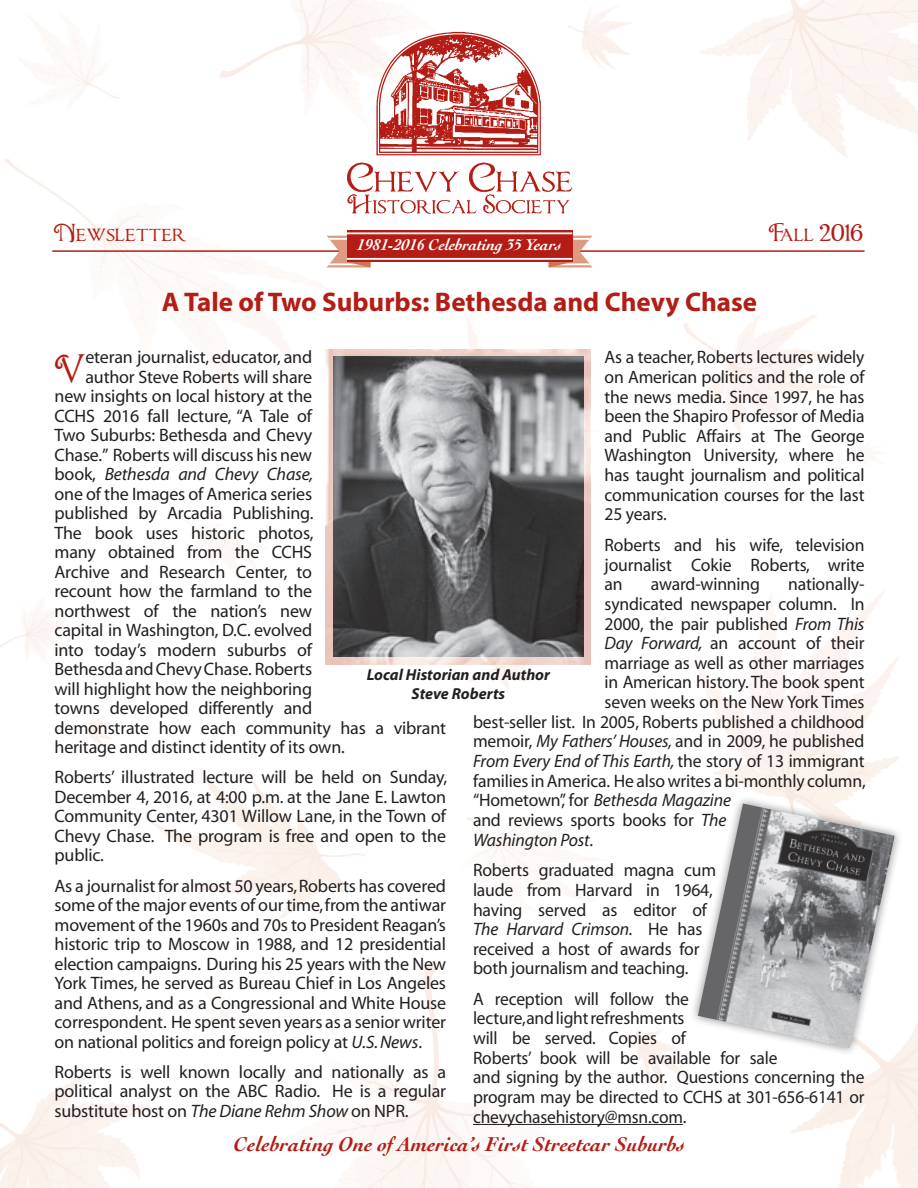
<style>
.page{position:relative;width:918px;height:1188px;background:#fff}
.page>*{position:absolute;margin:0;border:0;box-sizing:border-box;transform-origin:0 0}
.t1{font:34.35px "Chocolate Box";color:#b41d15;scale:.95 1}
.t2{font:700 27px "Myriad Pro";color:#b41d15}
.t3{font:italic 700 21px "Cochin";color:#b41d15}
.t4{font:21px "Chocolate Box";color:#b41d15}
.t5{font:18px/19.6px "Myriad";letter-spacing:-.01em;color:#231f20;text-align:justify}
.t6{font:italic 18px "Myriad";letter-spacing:-.01em;color:#231f20}
.t7{font:italic 700 16.35px "Cochin";letter-spacing:-.02em;color:#fff}
.t8{font:italic 700 15.9px/19px "Myriad Pro";color:#231f20;text-align:center}
.t9{font:15px "Myriad";color:#231f20}
.s1{font-style:normal}
.s2{font-style:italic}
</style>
<div class="page">
<img style="left:0;top:0;width:918px;height:1188px">
<img style="left:345px;top:27px;width:229px;height:196px">
<hr style="left:52px;top:250px;width:813px;height:2px;background:#b41d15">
<hr style="left:473px;top:1124px;width:210px;height:1px;background:#231f20">
<svg style="left:327px;top:236px;width:266px;height:32px"></svg>
<div style="left:347px;top:230px;width:225px;height:32px;background:#b41d15"></div>
<hr style="left:347px;top:258px;width:225px;height:2px;background:#fff">
<hr style="left:347px;top:232px;width:225px;height:2px;background:#fff">
<img style="left:326px;top:350px;width:264px;height:315px">
<img style="left:333px;top:357px;width:251px;height:299px">
<div style="left:690px;top:795px;width:213px;height:262px;background:#231f20;opacity:.5"></div>
<img style="left:698px;top:804px;width:197px;height:244px">
<p class="t4" style="left:55px;top:223px;width:134px">Newsletter</p>
<p class="t4" style="left:768px;top:223px;width:96px">Fall 2016</p>
<p class="t7" style="left:357px;top:234px;width:206px">1981-2016 Celebrating 35 Years</p>
<h2 class="t2" style="left:162px;top:285px;width:597px">A Tale of Two Suburbs: Bethesda and Chevy Chase</h2>
<h1 class="t1" style="left:55px;top:353px;width:34px">V</h1>
<p class="t5" style="left:85px;top:348px;width:228px">eteran journalist, educator, and</p>
<p class="t5" style="left:605px;top:348px;width:261px">As a teacher, Roberts lectures widely on American politics and the role of the news media. Since 1997, he has been the Shapiro Professor of Media and Public Affairs at The George Washington University, where he has taught journalism and political communication courses for the last 25 years.</p>
<p class="t5" style="left:605px;top:536px;width:261px">Roberts and his wife, television journalist Cokie Roberts, write an</p>
<p class="t5" style="left:85px;top:368px;width:228px">author Steve Roberts will share</p>
<p class="t5" style="left:55px;top:387px;width:259px">new insights on local history at the</p>
<p class="t5" style="left:55px;top:407px;width:259px">CCHS 2016 fall lecture, “A Tale of</p>
<p class="t5" style="left:55px;top:426px;width:259px">Two Suburbs: Bethesda and Chevy</p>
<p class="t5" style="left:55px;top:446px;width:259px">Chase.” Roberts will discuss his new</p>
<p class="t6" style="left:55px;top:465px;width:260px"><span class="s1">book,</span> Bethesda and Chevy Chase,</p>
<p class="t5" style="left:55px;top:485px;width:259px">one of the Images of America series</p>
<p class="t5" style="left:55px;top:504px;width:260px">published by Arcadia Publishing.</p>
<p class="t5" style="left:55px;top:524px;width:260px">The book uses historic photos,</p>
<p class="t5" style="left:55px;top:543px;width:259px">many obtained from the CCHS</p>
<p class="t5" style="left:55px;top:563px;width:259px">Archive and Research Center, to</p>
<p class="t5" style="left:55px;top:582px;width:259px">recount how the farmland to the</p>
<p class="t5" style="left:55px;top:602px;width:259px">northwest of the nation’s new</p>
<p class="t5" style="left:55px;top:621px;width:259px">capital in Washington, D.C. evolved</p>
<p class="t5" style="left:55px;top:641px;width:259px">into today’s modern suburbs of</p>
<p class="t5" style="left:55px;top:660px;width:259px">Bethesda and Chevy Chase. Roberts</p>
<p class="t5" style="left:55px;top:680px;width:259px">will highlight how the neighboring</p>
<p class="t5" style="left:55px;top:699px;width:259px">towns developed differently and</p>
<p class="t5" style="left:55px;top:719px;width:393px">demonstrate how each community has a vibrant</p>
<p class="t5" style="left:55px;top:738px;width:292px">heritage and distinct identity of its own.</p>
<p class="t5" style="left:55px;top:768px;width:394px">Roberts’ illustrated lecture will be held on Sunday, December 4, 2016, at 4:00 p.m. at the Jane E. Lawton Community Center, 4301 Willow Lane, in the Town of Chevy Chase. The program is free and open to the public.</p>
<p class="t5" style="left:55px;top:877px;width:393px">As a journalist for almost 50 years, Roberts has covered some of the major events of our time, from the antiwar movement of the 1960s and 70s to President Reagan’s historic trip to Moscow in 1988, and 12 presidential election campaigns. During his 25 years with the New York Times, he served as Bureau Chief in Los Angeles and Athens, and as a Congressional and White House correspondent. He spent seven years as a senior writer on national politics and foreign policy at <span class="s2">U.S. News</span>.</p>
<p class="t5" style="left:55px;top:1063px;width:393px">Roberts is well known locally and nationally as a political analyst on the ABC Radio. He is a regular substitute host on <span class="s2">The Diane Rehm Show</span> on NPR.</p>
<p class="t5" style="left:651px;top:575px;width:111px">award-winning</p>
<p class="t5" style="left:788px;top:575px;width:78px">nationally-</p>
<p class="t5" style="left:605px;top:595px;width:261px">syndicated newspaper column. In</p>
<p class="t5" style="left:605px;top:614px;width:261px">2000, the pair published <span class="s2">From This</span></p>
<p class="t5" style="left:605px;top:634px;width:261px"><span class="s2">Day Forward,</span> an account of their</p>
<p class="t5" style="left:605px;top:654px;width:261px">marriage as well as other marriages</p>
<p class="t5" style="left:605px;top:673px;width:261px">in American history. The book spent</p>
<p class="t5" style="left:605px;top:693px;width:261px">seven weeks on the New York Times</p>
<p class="t5" style="left:473px;top:713px;width:393px">best-seller list. In 2005, Roberts published a childhood</p>
<p class="t5" style="left:473px;top:732px;width:393px">memoir, <span class="s2">My Fathers’ Houses,</span> and in 2009, he published</p>
<p class="t6" style="left:473px;top:752px;width:393px">From Every End of This Earth, <span class="s1">the story of 13 immigrant</span></p>
<p class="t5" style="left:473px;top:772px;width:394px">families in America. He also writes a bi-monthly column,</p>
<p class="t6" style="left:473px;top:791px;width:259px"><span class="s1">“Hometown”, for</span> Bethesda Magazine</p>
<p class="t5" style="left:473px;top:811px;width:255px">and reviews sports books for <span class="s2">The</span></p>
<p class="t6" style="left:473px;top:831px;width:122px">Washington Post<span class="s1">.</span></p>
<p class="t5" style="left:473px;top:861px;width:245px;text-align:left">Roberts graduated magna cum laude from Harvard in 1964, having served as editor of<br><span class="s2">The Harvard Crimson.</span> He has received a host of awards for both journalism and teaching.</p>
<p class="t5" style="left:473px;top:990px;width:393px;text-align:left">A reception will follow the<br>lecture,and light refreshments<br>will be served. Copies of<br>Roberts’ book will be available for sale<br>and signing by the author. Questions concerning the program may be directed to CCHS at 301-656-6141 or chevychasehistory@msn.com.</p>
<p class="t8" style="left:367px;top:665px;width:185px">Local Historian and Author<br>Steve Roberts</p>
<p class="t3" style="left:234px;top:1130px;width:453px">Celebrating One of America’s First Streetcar Suburbs</p>
<p class="t9" style="left:455px;top:1148px;width:9px">#</p>
</div>
